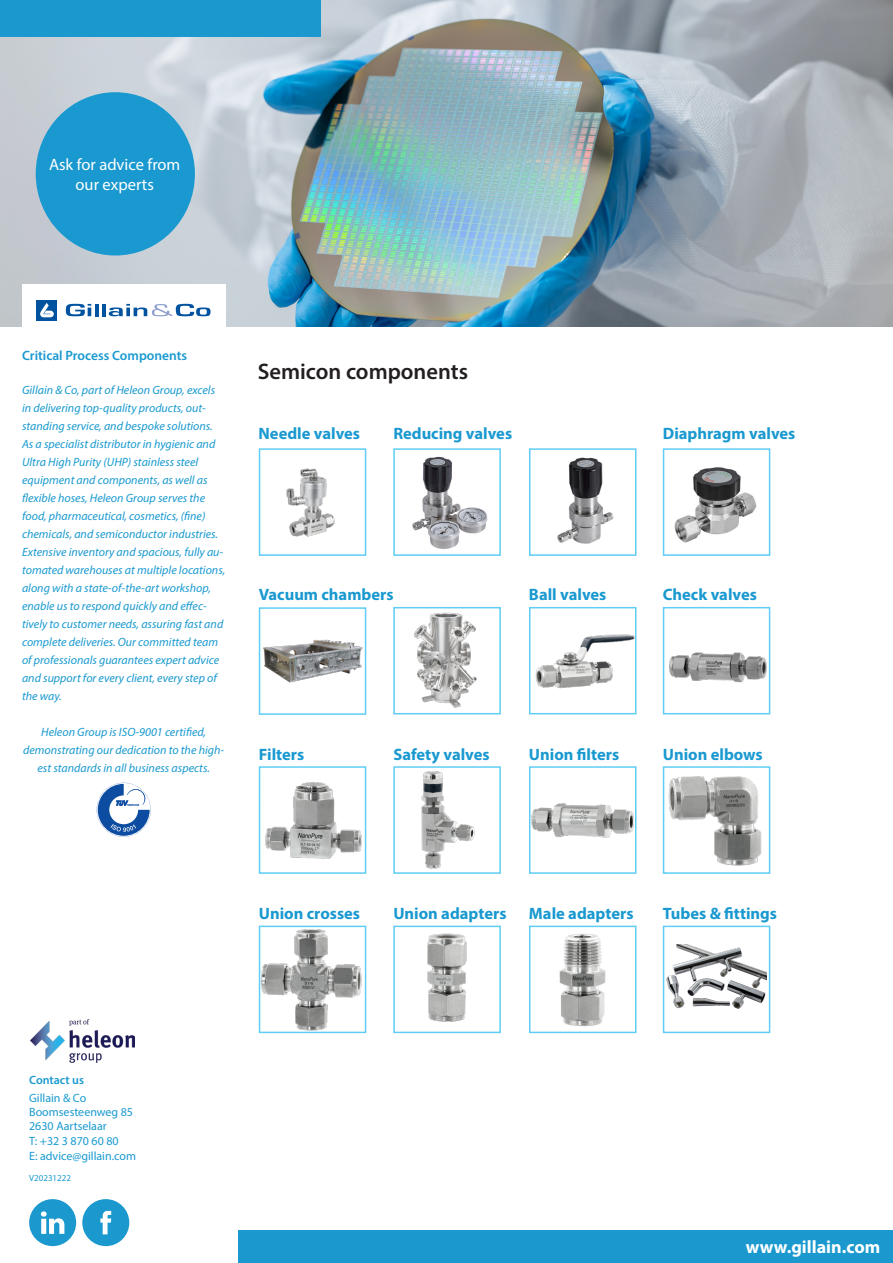
<style>
.page{position:relative;width:893px;height:1263px;background:#fff}
.page>*{position:absolute;margin:0;border:0;box-sizing:border-box;transform-origin:0 0}
.t1{font:600 22.5px "Myriad Pro";color:#231f20}
.t2{font:700 18px "Myriad Pro";color:#fff}
.t3{font:700 16.5px "Myriad Pro";color:#1999d0}
.t4{font:16.5px/19.5px "Myriad Pro";color:#fff;text-align:center}
.t5{font:600 13.5px "Myriad Pro";color:#1999d0}
.t6{font:italic 12px/18px "Myriad Pro";color:#1999d0}
.t7{font:12px "Myriad Pro";color:#1999d0}
.t8{font:600 12px "Myriad Pro";color:#1999d0}
.t9{font:9px "Myriad Pro";color:#1999d0}
</style>
<div class="page">
<img style="left:0;top:0;width:893px;height:326px">
<div style="left:239px;top:1230px;width:654px;height:33px;background:#1b99cf"></div>
<div style="left:0;top:0;width:321px;height:36px;background:#1b99cf"></div>
<svg style="left:82px;top:1199px;width:47px;height:47px"></svg>
<svg style="left:29px;top:1199px;width:47px;height:47px"></svg>
<img style="left:286px;top:468px;width:49px;height:69px">
<div style="left:259px;top:448px;width:107px;height:108px;border:2px solid #5fcdf5"></div>
<img style="left:557px;top:457px;width:57px;height:87px">
<div style="left:529px;top:448px;width:107px;height:108px;border:2px solid #5fcdf5"></div>
<img style="left:412px;top:456px;width:76px;height:93px">
<div style="left:393px;top:448px;width:108px;height:108px;border:2px solid #5fcdf5"></div>
<img style="left:674px;top:467px;width:83px;height:76px">
<div style="left:663px;top:448px;width:107px;height:108px;border:2px solid #5fcdf5"></div>
<img style="left:421px;top:771px;width:54px;height:98px">
<div style="left:393px;top:766px;width:108px;height:108px;border:2px solid #5fcdf5"></div>
<img style="left:265px;top:782px;width:97px;height:77px">
<div style="left:259px;top:766px;width:107px;height:108px;border:2px solid #5fcdf5"></div>
<img style="left:532px;top:803px;width:101px;height:35px">
<div style="left:529px;top:766px;width:107px;height:108px;border:2px solid #5fcdf5"></div>
<img style="left:668px;top:776px;width:94px;height:90px">
<div style="left:663px;top:766px;width:107px;height:108px;border:2px solid #5fcdf5"></div>
<img style="left:263px;top:639px;width:100px;height:44px">
<div style="left:259px;top:607px;width:107px;height:108px;border:2px solid #5fcdf5"></div>
<img style="left:414px;top:612px;width:63px;height:96px">
<div style="left:393px;top:607px;width:108px;height:107px;border:2px solid #5fcdf5"></div>
<img style="left:535px;top:634px;width:98px;height:55px">
<div style="left:529px;top:607px;width:107px;height:107px;border:2px solid #5fcdf5"></div>
<img style="left:669px;top:652px;width:98px;height:31px">
<div style="left:663px;top:607px;width:107px;height:107px;border:2px solid #5fcdf5"></div>
<img style="left:427px;top:933px;width:40px;height:89px">
<div style="left:393px;top:926px;width:108px;height:107px;border:2px solid #5fcdf5"></div>
<img style="left:262px;top:929px;width:100px;height:101px">
<div style="left:259px;top:926px;width:107px;height:107px;border:2px solid #5fcdf5"></div>
<img style="left:559px;top:933px;width:47px;height:94px">
<div style="left:529px;top:926px;width:107px;height:107px;border:2px solid #5fcdf5"></div>
<img style="left:666px;top:944px;width:101px;height:65px">
<div style="left:663px;top:926px;width:107px;height:107px;border:2px solid #5fcdf5"></div>
<div style="left:36px;top:92px;width:159px;height:163px;background:#1999d0;border-radius:50%"></div>
<img style="left:30px;top:1019px;width:105px;height:43px">
<div style="left:22px;top:284px;width:203px;height:52px;background:#fff"></div>
<svg style="left:97px;top:783px;width:54px;height:54px"></svg>
<div style="left:37px;top:300px;width:20px;height:20px;background:#0153a0"></div>
<svg style="left:40px;top:303px;width:14px;height:14px"></svg>
<svg style="left:66px;top:304px;width:32px;height:12px"></svg>
<hr style="left:102px;top:304px;width:4px;height:12px;background:#0153a0">
<svg style="left:109px;top:304px;width:102px;height:12px"></svg>
<p class="t4" style="left:49px;top:155px;width:133px">Ask for advice from our experts</p>
<p class="t5" style="left:22px;top:347px;width:167px">Critical Process Components</p>
<p class="t6" style="left:22px;top:381px;width:205px">Gillain &amp; Co, part of Heleon Group, excels in delivering top-quality products, out&shy;standing service, and bespoke solutions.<br>As a specialist distributor in hygienic and Ultra High Purity (UHP) stainless steel equipment and components, as well as flexible hoses, Heleon Group serves the food, pharmaceutical, cosmetics, (fine) chemicals, and semiconductor industries.<br>Extensive inventory and spacious, fully au&shy;tomated warehouses at multiple locations, along with a state-of-the-art workshop, enable us to respond quickly and effec&shy;tively to customer needs, assuring fast and complete deliveries. Our committed team of professionals guarantees expert advice and support for every client, every step of the way.</p>
<p class="t6" style="left:41px;top:723px;width:166px">Heleon Group is ISO-9001 certified,</p>
<p class="t6" style="left:23px;top:741px;width:202px;text-align:center">demonstrating our dedication to the high&shy;est standards in all business aspects.</p>
<p class="t1" style="left:258px;top:357px;width:212px">Semicon components</p>
<p class="t3" style="left:259px;top:423px;width:103px">Needle valves</p>
<p class="t3" style="left:393px;top:423px;width:120px">Reducing valves</p>
<p class="t3" style="left:663px;top:423px;width:134px">Diaphragm valves</p>
<p class="t3" style="left:259px;top:584px;width:136px">Vacuum chambers</p>
<p class="t3" style="left:529px;top:584px;width:79px">Ball valves</p>
<p class="t3" style="left:663px;top:584px;width:96px">Check valves</p>
<p class="t3" style="left:259px;top:744px;width:47px">Filters</p>
<p class="t3" style="left:393px;top:744px;width:98px">Safety valves</p>
<p class="t3" style="left:529px;top:744px;width:92px">Union filters</p>
<p class="t3" style="left:663px;top:744px;width:101px">Union elbows</p>
<p class="t3" style="left:259px;top:902px;width:103px">Union crosses</p>
<p class="t3" style="left:393px;top:902px;width:115px">Union adapters</p>
<p class="t3" style="left:529px;top:902px;width:106px">Male adapters</p>
<p class="t3" style="left:663px;top:902px;width:116px">Tubes &amp; fittings</p>
<p class="t8" style="left:29px;top:1072px;width:56px">Contact us</p>
<p class="t7" style="left:29px;top:1090px;width:59px">Gillain &amp; Co</p>
<p class="t7" style="left:29px;top:1104px;width:105px">Boomsesteenweg 85</p>
<p class="t7" style="left:29px;top:1119px;width:79px">2630 Aartselaar</p>
<p class="t7" style="left:29px;top:1133px;width:91px">T: +32 3 870 60 80</p>
<p class="t7" style="left:29px;top:1148px;width:108px">E: advice@gillain.com</p>
<p class="t9" style="left:29px;top:1172px;width:43px">V20231222</p>
<p class="t2" style="left:746px;top:1235px;width:136px">www.gillain.com</p>
</div>
